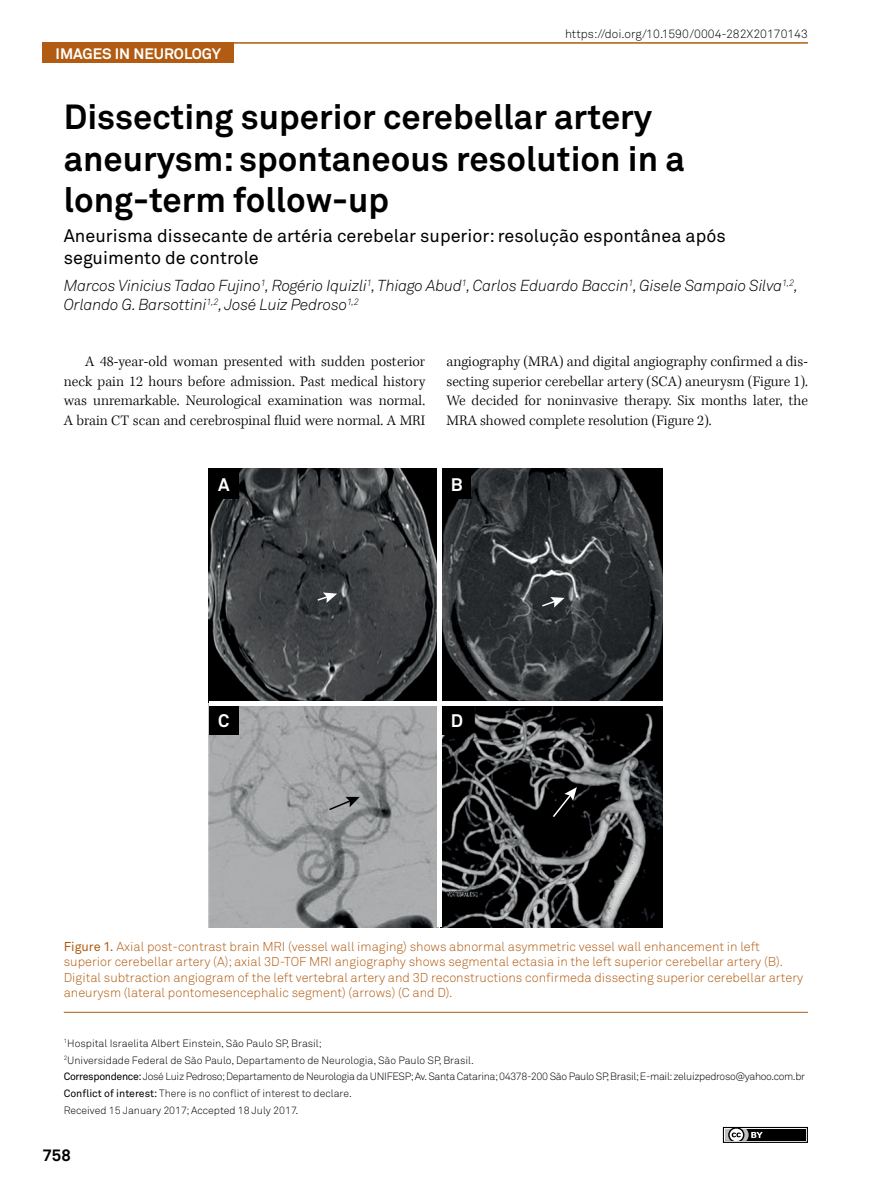
<style>
.page{position:relative;width:893px;height:1191px;background:#fff}
.page>*{position:absolute;margin:0;border:0;box-sizing:border-box;transform-origin:0 0}
.t1{font:700 34.5px/41.4px "Akkurat Pro";color:#000}
.t2{font:18px/21.6px "Akkurat Pro";color:#000}
.t3{font:700 18px "Akkurat Pro";color:#fff}
.t4{font:700 16.5px "Akkurat Pro";color:#000}
.t5{font:italic 15.75px/18.9px "Akkurat Light Pro";letter-spacing:-.01em;color:#000}
.t6{font:300 15px/19.5px "Kepler Std";color:#000;text-align:justify}
.t7{font:700 15px "Akkurat Pro";color:#fff}
.t8{font:12.75px/15.3px "Akkurat Light Pro";color:#b15c12}
.t9{font:12px "Akkurat Light Pro";color:#000}
.t10{font:10.5px/16.8px "Akkurat Light Pro";letter-spacing:-.005em;color:#000}
.s1{font-family:"Akkurat Pro"}
</style>
<div class="page">
<hr style="left:43px;top:42px;width:765px;height:2px;background:#b15c12">
<div style="left:43px;top:43px;width:191px;height:20px;background:#b15c12"></div>
<svg style="left:725px;top:1140px;width:81px;height:1px"></svg>
<div style="left:723px;top:1127px;width:85px;height:16px;border:1px solid #000"></div>
<div style="left:725px;top:1129px;width:81px;height:11px;background:#000"></div>
<svg style="left:725px;top:1129px;width:38px;height:11px"></svg>
<hr style="left:64px;top:1012px;width:744px;height:1px;background:#b15c12">
<img style="left:209px;top:468px;width:228px;height:459px">
<img style="left:442px;top:468px;width:220px;height:459px">
<svg style="left:318px;top:592px;width:19px;height:11px"></svg>
<svg style="left:542px;top:597px;width:23px;height:10px"></svg>
<svg style="left:329px;top:797px;width:31px;height:13px"></svg>
<svg style="left:553px;top:787px;width:24px;height:30px"></svg>
<div style="left:209px;top:468px;width:30px;height:30px;background:#000"></div>
<div style="left:441px;top:468px;width:30px;height:30px;background:#000"></div>
<div style="left:209px;top:705px;width:30px;height:30px;background:#000"></div>
<div style="left:441px;top:705px;width:30px;height:30px;background:#000"></div>
<hr style="left:209px;top:701px;width:454px;height:4px;background:#fff">
<p class="t7" style="left:56px;top:44px;width:167px">IMAGES IN NEUROLOGY</p>
<p class="t9" style="left:565px;top:27px;width:244px">https://doi.org/10.1590/0004-282X20170143</p>
<h1 class="t1" style="left:64px;top:97px;width:622px">Dissecting superior cerebellar artery aneurysm: spontaneous resolution in a long-term follow-up</h1>
<h2 class="t2" style="left:64px;top:225px;width:663px">Aneurisma dissecante de artéria cerebelar superior: resolução espontânea após seguimento de controle</h2>
<p class="t5" style="left:64px;top:276px;width:736px">Marcos Vinicius Tadao Fujino<sup>1</sup>, Rogério Iquizli<sup>1</sup>, Thiago Abud<sup>1</sup>, Carlos Eduardo Baccin<sup>1</sup>, Gisele Sampaio Silva<sup>1,2</sup>,<br>Orlando G. Barsottini<sup>1,2</sup>, José Luiz Pedroso<sup>1,2</sup></p>
<p class="t6" style="left:64px;top:352px;width:363px;text-indent:21px">A 48-year-old woman presented with sudden posterior neck pain 12 hours before admission. Past medical history was unremarkable. Neurological examination was normal.<br>A brain CT scan and cerebrospinal fluid were normal. A MRI</p>
<p class="t6" style="left:446px;top:352px;width:363px">angiography (MRA) and digital angiography confirmed a dis&shy;secting superior cerebellar artery (SCA) aneurysm (Figure 1).<br>We decided for noninvasive therapy. Six months later, the MRA showed complete resolution (Figure 2).</p>
<h2 class="t3" style="left:218px;top:473px;width:13px">A</h2>
<h2 class="t3" style="left:451px;top:473px;width:13px">B</h2>
<h2 class="t3" style="left:218px;top:709px;width:13px">C</h2>
<h2 class="t3" style="left:451px;top:709px;width:14px">D</h2>
<p class="t8" style="left:64px;top:939px;width:741px"><span class="s1">Figure 1.</span> Axial post-contrast brain MRI (vessel wall imaging) shows abnormal asymmetric vessel wall enhancement in left superior cerebellar artery (A); axial 3D-TOF MRI angiography shows segmental ectasia in the left superior cerebellar artery (B).<br>Digital subtraction angiogram of the left vertebral artery and 3D reconstructions confirmeda dissecting superior cerebellar artery aneurysm (lateral pontomesencephalic segment) (arrows) (C and D).</p>
<p class="t10" style="left:64px;top:1034px;width:743px"><sup>1</sup>Hospital Israelita Albert Einstein, São Paulo SP, Brasil;<br><sup>2</sup>Universidade Federal de São Paulo, Departamento de Neurologia, São Paulo SP, Brasil.<br><span class="s1">Correspondence:</span> José Luiz Pedroso; Departamento de Neurologia da UNIFESP; Av. Santa Catarina; 04378-200 São Paulo SP, Brasil; E-mail: zeluizpedroso@yahoo.com.br <span class="s1">Conflict of interest:</span> There is no conflict of interest to declare.<br>Received 15 January 2017; Accepted 18 July 2017.</p>
<p class="t4" style="left:43px;top:1145px;width:30px">758</p>
</div>
